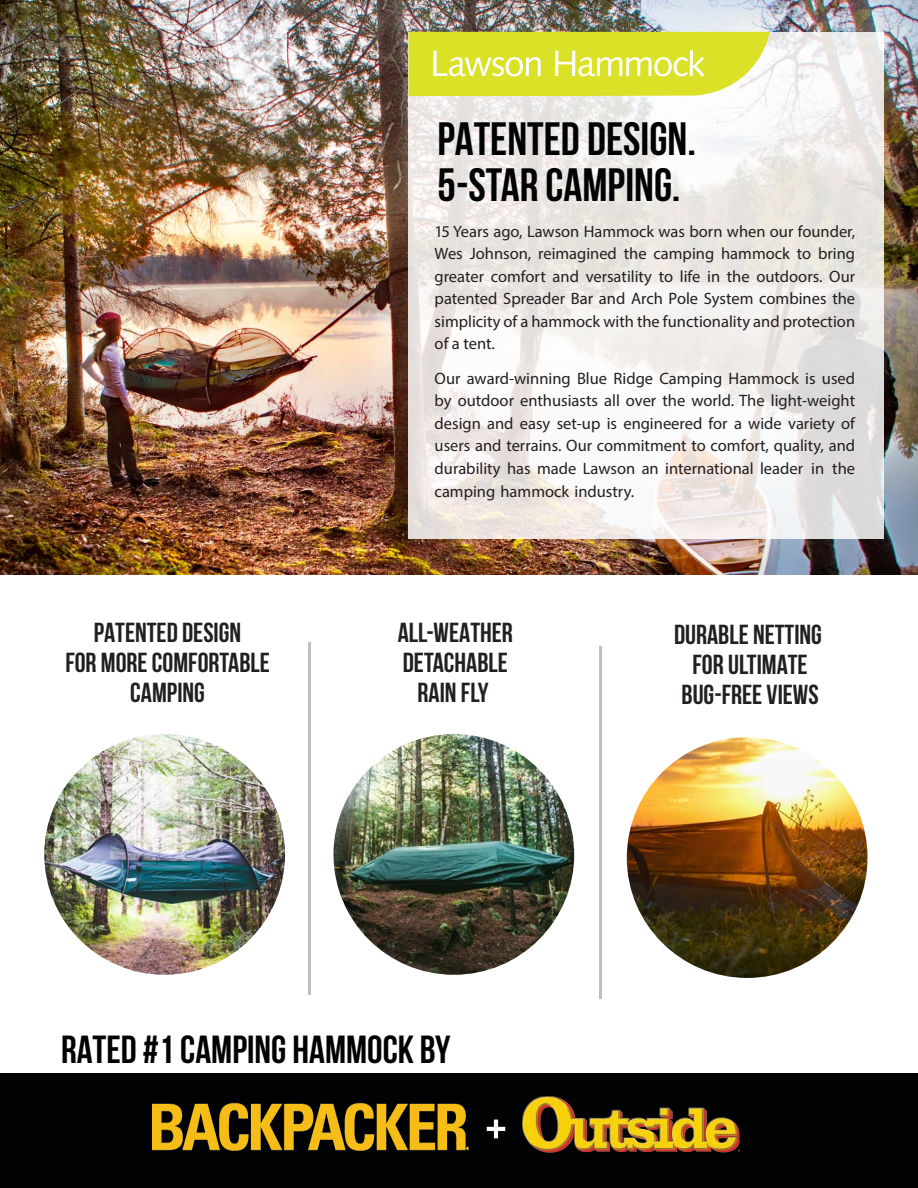
<style>
.page{position:relative;width:918px;height:1188px;background:#fff}
.page>*{position:absolute;margin:0;border:0;box-sizing:border-box;transform-origin:0 0}
.t1{font:700 53.55px "Bebas Neue";color:#fff}
.t2{font:700 46.5px/46.5px "Bebas Neue";color:#010203}
.t3{font:700 39px "Bebas Neue";color:#010203}
.t4{font:700 27.45px/30px "Bebas Neue";color:#231f20;text-align:center}
.t5{font:16.5px/22.5px "Myriad Pro";color:#231f20;text-align:justify}
</style>
<div class="page">
<div style="left:0;top:1073px;width:918px;height:115px;background:#010203"></div>
<img style="left:0;top:0;width:918px;height:574px">
<svg style="left:408px;top:32px;width:476px;height:506px"></svg>
<img style="left:152px;top:1102px;width:317px;height:49px">
<img style="left:627px;top:737px;width:241px;height:241px;border-radius:120px">
<img style="left:44px;top:734px;width:241px;height:241px;border-radius:120px">
<img style="left:333px;top:734px;width:241px;height:241px;border-radius:120px">
<svg style="left:409px;top:32px;width:361px;height:64px;background:#dfe444"></svg>
<hr style="left:599px;top:647px;width:2px;height:352px;background:#c0bfbf">
<hr style="left:309px;top:642px;width:2px;height:352px;background:#c0bfbf">
<img style="left:523px;top:1096px;width:216px;height:57px">
<p class="t2" style="left:438px;top:115px;width:260px">PATENTED DESIGN.<br>5-STAR CAMPING.</p>
<p class="t5" style="left:435px;top:220px;width:422px">15 Years ago, Lawson Hammock was born when our founder, Wes Johnson, reimagined the camping hammock to bring greater comfort and versatility to life in the outdoors. Our patented Spreader Bar and Arch Pole System combines the simplicity of a hammock with the functionality and protection of a tent.</p>
<p class="t5" style="left:435px;top:367px;width:422px">Our award-winning Blue Ridge Camping Hammock is used by outdoor enthusiasts all over the world. The light-weight design and easy set-up is engineered for a wide variety of users and terrains. Our commitment to comfort, quality, and durability has made Lawson an international leader in the camping hammock industry.</p>
<p class="t4" style="left:65px;top:617px;width:206px">PATENTED DESIGN<br>FOR MORE COMFORTABLE<br>CAMPING</p>
<p class="t4" style="left:398px;top:617px;width:117px">ALL-WEATHER<br>DETACHABLE<br>RAIN FLY</p>
<p class="t4" style="left:674px;top:619px;width:149px">DURABLE NETTING<br>FOR ULTIMATE<br>BUG-FREE VIEWS</p>
<p class="t3" style="left:61px;top:1028px;width:391px">RATED #1 CAMPING HAMMOCK BY</p>
<p class="t1" style="left:485px;top:1100px;width:23px">+</p>
</div>
